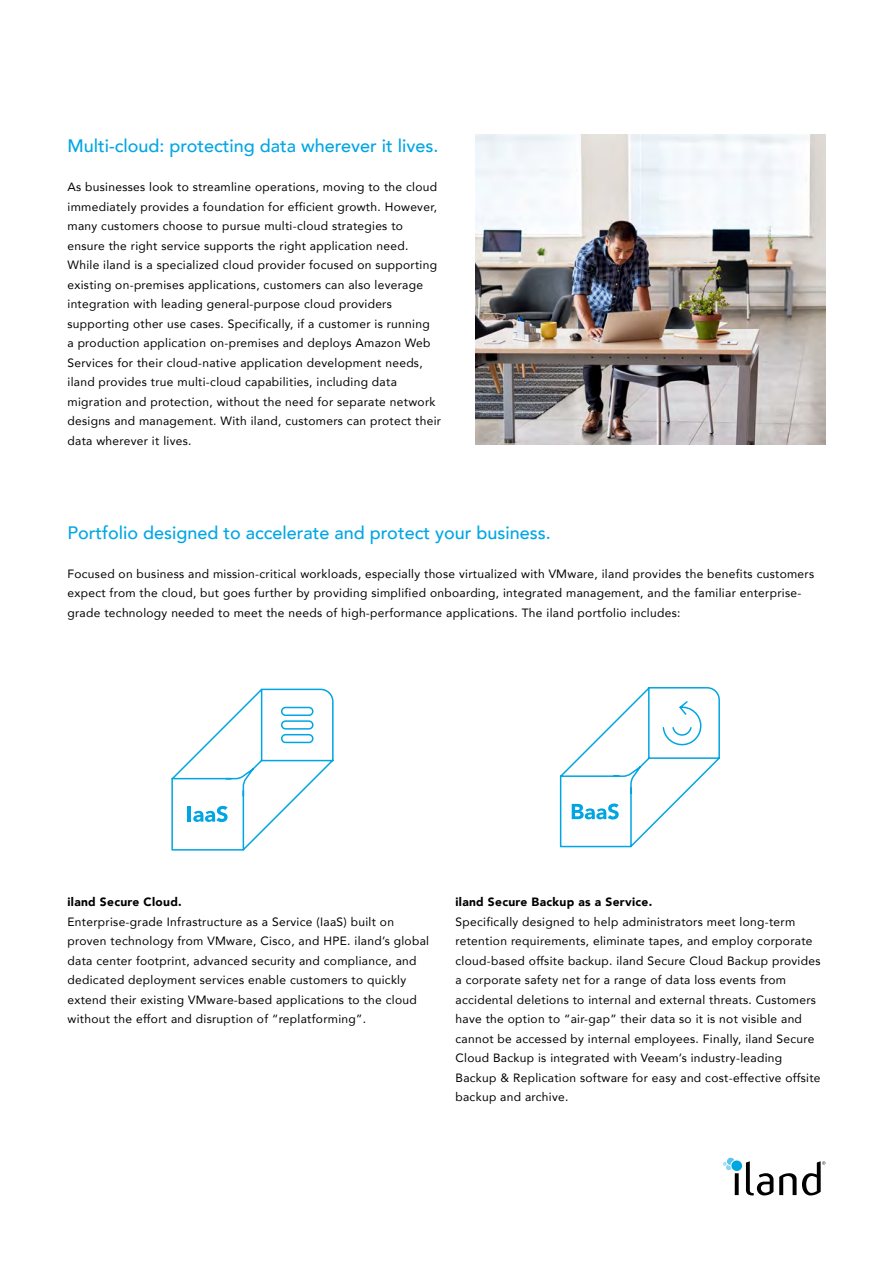
<style>
.page{position:relative;width:893px;height:1263px;background:#fff}
.page>*{position:absolute;margin:0;border:0;box-sizing:border-box;transform-origin:0 0}
.t1{font:500 18px "Avenir";color:#00a6e3}
.t2{font:12px/19.5px "Avenir";letter-spacing:.025em;color:#000}
.t3{font:900 12px "Avenir";letter-spacing:.025em;color:#000}
</style>
<div class="page">
<svg style="left:723px;top:1158px;width:50px;height:37px"></svg>
<svg style="left:779px;top:1173px;width:17px;height:22px"></svg>
<svg style="left:802px;top:1161px;width:23px;height:34px"></svg>
<img style="left:476px;top:134px;width:349px;height:310px">
<svg style="left:171px;top:688px;width:163px;height:163px"></svg>
<svg style="left:559px;top:687px;width:161px;height:161px"></svg>
<h1 class="t1" style="left:68px;top:130px;width:373px">Multi-cloud: protecting data wherever it lives.</h1>
<p class="t2" style="left:68px;top:177px;width:375px">As businesses look to streamline operations, moving to the cloud immediately provides a foundation for efficient growth. However, many customers choose to pursue multi-cloud strategies to ensure the right service supports the right application need.<br>While iland is a specialized cloud provider focused on supporting existing on-premises applications, customers can also leverage integration with leading general-purpose cloud providers supporting other use cases. Specifically, if a customer is running<br>a production application on-premises and deploys Amazon Web Services for their cloud-native application development needs, iland provides true multi-cloud capabilities, including data migration and protection, without the need for separate network designs and management. With iland, customers can protect their data wherever it lives.</p>
<h1 class="t1" style="left:68px;top:517px;width:485px">Portfolio designed to accelerate and protect your business.</h1>
<p class="t2" style="left:68px;top:563px;width:748px">Focused on business and mission-critical workloads, especially those virtualized with VMware, iland provides the benefits customers expect from the cloud, but goes further by providing simplified onboarding, integrated management, and the familiar enterprise&shy;grade technology needed to meet the needs of high-performance applications. The iland portfolio includes:</p>
<p class="t3" style="left:68px;top:892px;width:116px">iland Secure Cloud.</p>
<p class="t2" style="left:68px;top:912px;width:363px">Enterprise-grade Infrastructure as a Service (IaaS) built on proven technology from VMware, Cisco, and HPE. iland’s global data center footprint, advanced security and compliance, and dedicated deployment services enable customers to quickly extend their existing VMware-based applications to the cloud without the effort and disruption of “replatforming”.</p>
<p class="t3" style="left:455px;top:892px;width:198px">iland Secure Backup as a Service.</p>
<p class="t2" style="left:455px;top:912px;width:367px">Specifically designed to help administrators meet long-term retention requirements, eliminate tapes, and employ corporate cloud-based offsite backup. iland Secure Cloud Backup provides a corporate safety net for a range of data loss events from accidental deletions to internal and external threats. Customers have the option to “air-gap” their data so it is not visible and cannot be accessed by internal employees. Finally, iland Secure Cloud Backup is integrated with Veeam’s industry-leading Backup &amp; Replication software for easy and cost-effective offsite backup and archive.</p>
</div>
